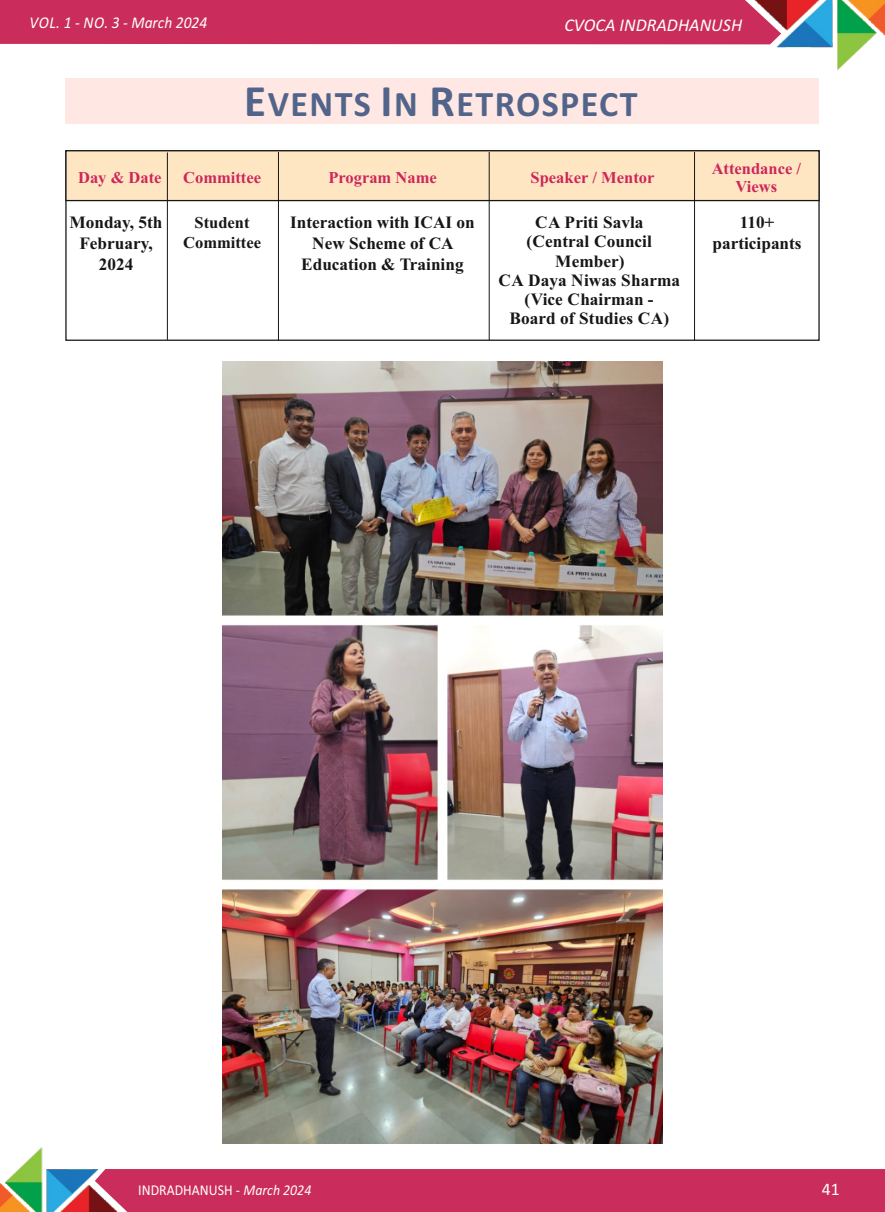
<style>
.page{position:relative;width:885px;height:1212px;background:#fff}
.page>*{position:absolute;margin:0;border:0;box-sizing:border-box;transform-origin:0 0}
.t1{font:700 36px "Calibri";letter-spacing:.04em;color:#52648a}
.t2{font:italic 18px "Calibri";color:#fff}
.t3{font:17.55px "Calibri";color:#fff}
.t4{font:700 17.25px/20.7px "Times New Roman";color:#151616;text-align:center}
.t5{font:700 16.5px/18.3px "Times New Roman";color:#cc265a;text-align:center}
.t6{font:italic 16.5px "Calibri";color:#fff;scale:.94 1}
.t7{font:700 16.5px/20.7px "Times New Roman";color:#151616;text-align:center}
.t8{font:15px "Calibri";color:#fff;scale:.92 1}
.s1{font-size:45px}
.s2{font-style:italic}
</style>
<div class="page">
<div style="left:66px;top:78px;width:753px;height:46px;background:#ffe8e3"></div>
<div style="left:133px;top:1169px;width:751px;height:43px;background:#ca2c5b"></div>
<img style="left:0;top:1147px;width:133px;height:65px">
<div style="left:0;top:0;width:739px;height:44px;background:#ca2c5b"></div>
<img style="left:739px;top:0;width:145px;height:71px">
<svg style="left:65px;top:202px;width:755px;height:139px"></svg>
<svg style="left:65px;top:150px;width:755px;height:52px;background:#f1dab9"></svg>
<hr style="left:167px;top:152px;width:1px;height:188px;background:#151616">
<hr style="left:278px;top:152px;width:1px;height:188px;background:#151616">
<hr style="left:488px;top:152px;width:1px;height:188px;background:#151616">
<hr style="left:694px;top:152px;width:1px;height:188px;background:#151616">
<img style="left:222px;top:362px;width:440px;height:781px">
<p class="t6" style="left:30px;top:16px;width:190px">VOL. 1 - NO. 3 - March 2024</p>
<p class="t2" style="left:564px;top:17px;width:179px">CVOCA INDRADHANUSH</p>
<h1 class="t1" style="left:244px;top:89px;width:395px"><span class="s1">E</span>VENTS <span class="s1">I</span>N <span class="s1">R</span>ETROSPECT</h1>
<p class="t5" style="left:78px;top:170px;width:85px">Day &amp; Date</p>
<p class="t5" style="left:183px;top:170px;width:79px">Committee</p>
<p class="t5" style="left:328px;top:170px;width:110px">Program Name</p>
<p class="t5" style="left:530px;top:170px;width:125px">Speaker / Mentor</p>
<p class="t5" style="left:711px;top:161px;width:91px">Attendance /<br>Views</p>
<p class="t4" style="left:69px;top:214px;width:94px">Monday, 5th<br>February,<br>2024</p>
<p class="t7" style="left:183px;top:213px;width:79px">Student<br>Committee</p>
<p class="t4" style="left:290px;top:214px;width:186px">Interaction with ICAI on<br>New Scheme of CA<br>Education &amp; Training</p>
<p class="t4" style="left:712px;top:214px;width:91px">110+ participants</p>
<p class="t4" style="left:498px;top:215px;width:183px;line-height:19px">CA Priti Savla<br>(Central Council<br>Member)<br>CA Daya Niwas Sharma (Vice Chairman -<br>Board of Studies CA)</p>
<p class="t8" style="left:138px;top:1184px;width:189px">INDRADHANUSH - <span class="s2">March 2024</span></p>
<p class="t3" style="left:821px;top:1181px;width:19px">41</p>
</div>
